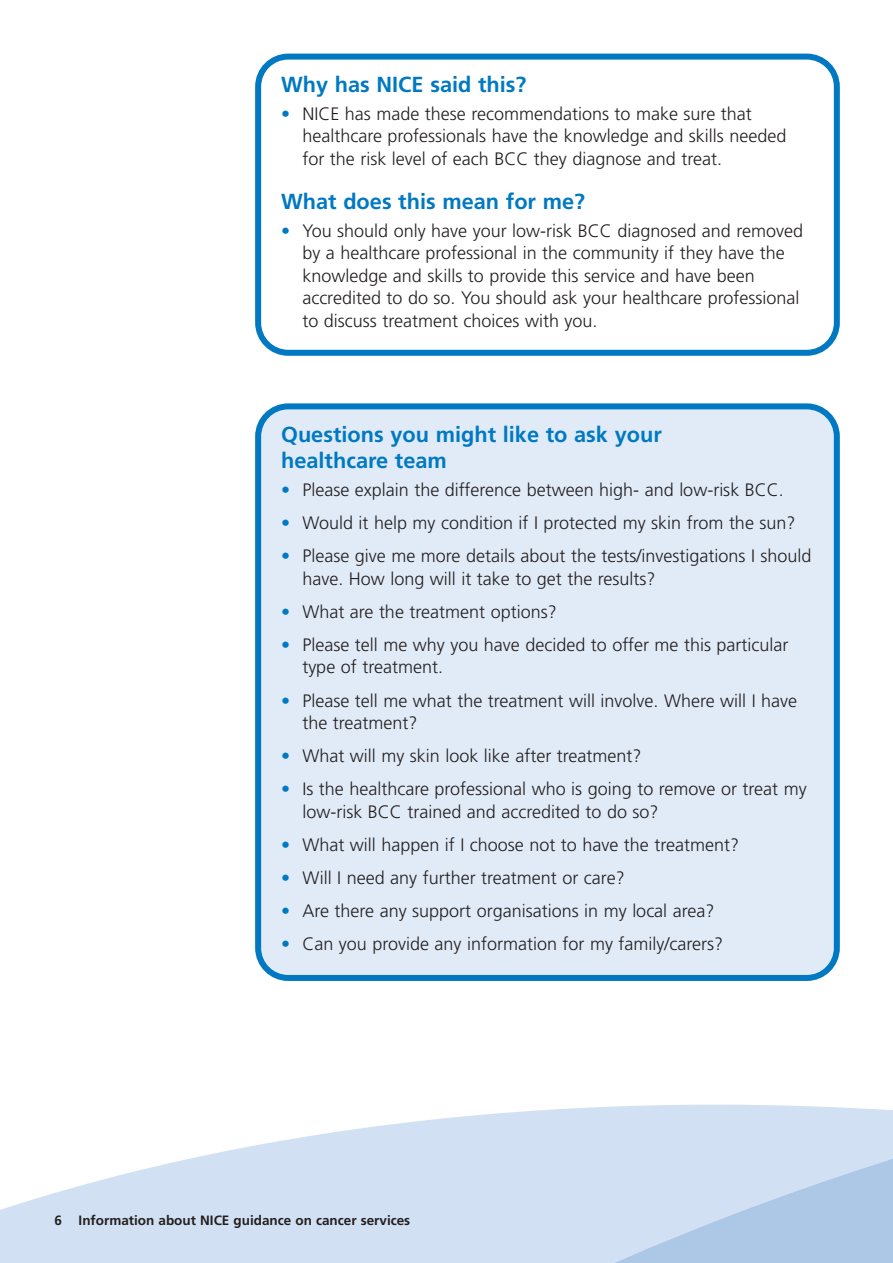
<style>
.page{position:relative;width:893px;height:1263px;background:#fff}
.page>*{position:absolute;margin:0;border:0;box-sizing:border-box;transform-origin:0 0}
.t1{font:700 21.75px/26.2px "Frutiger";color:#0079c2}
.t2{font:300 18px/22.5px "Frutiger";color:#231f20}
.t3{font:700 13.5px "Frutiger";color:#231f20}
.s1{color:#0079c2}
</style>
<div class="page">
<svg style="left:422px;top:1105px;width:471px;height:16px;fill:#d1e0f2"></svg>
<svg style="left:0;top:1121px;width:893px;height:142px;background:#d2e0f2"></svg>
<svg style="left:255px;top:54px;width:585px;height:302px"></svg>
<div style="left:255px;top:403px;width:585px;height:578px;background:#e1ebf7"></div>
<p class="t1" style="left:281px;top:73px;width:247px">Why has NICE said this?</p>
<p class="t2" style="left:302px;top:104px;width:486px;text-indent:-21px"><span class="s1">•</span> NICE has made these recommendations to make sure that healthcare professionals have the knowledge and skills needed for the risk level of each BCC they diagnose and treat.</p>
<p class="t1" style="left:281px;top:190px;width:305px">What does this mean for me?</p>
<p class="t2" style="left:302px;top:221px;width:502px;text-indent:-21px"><span class="s1">•</span> You should only have your low-risk BCC diagnosed and removed by a healthcare professional in the community if they have the knowledge and skills to provide this service and have been accredited to do so. You should ask your healthcare professional to discuss treatment choices with you.</p>
<p class="t1" style="left:281px;top:423px;width:382px">Questions you might like to ask your healthcare team</p>
<p class="t2" style="left:281px;top:480px;width:504px"><span class="s1">•</span> Please explain the difference between high- and low-risk BCC.</p>
<p class="t2" style="left:281px;top:513px;width:516px"><span class="s1">•</span> Would it help my condition if I protected my skin from the sun?</p>
<p class="t2" style="left:302px;top:546px;width:511px;text-indent:-21px"><span class="s1">•</span> Please give me more details about the tests/investigations I should have. How long will it take to get the results?</p>
<p class="t2" style="left:281px;top:602px;width:277px"><span class="s1">•</span> What are the treatment options?</p>
<p class="t2" style="left:302px;top:635px;width:488px;text-indent:-21px"><span class="s1">•</span> Please tell me why you have decided to offer me this particular type of treatment.</p>
<p class="t2" style="left:302px;top:690px;width:496px;text-indent:-21px"><span class="s1">•</span> Please tell me what the treatment will involve. Where will I have the treatment?</p>
<p class="t2" style="left:281px;top:746px;width:362px"><span class="s1">•</span> What will my skin look like after treatment?</p>
<p class="t2" style="left:302px;top:779px;width:506px;text-indent:-21px"><span class="s1">•</span> Is the healthcare professional who is going to remove or treat my low-risk BCC trained and accredited to do so?</p>
<p class="t2" style="left:281px;top:835px;width:460px"><span class="s1">•</span> What will happen if I choose not to have the treatment?</p>
<p class="t2" style="left:281px;top:868px;width:345px"><span class="s1">•</span> Will I need any further treatment or care?</p>
<p class="t2" style="left:281px;top:901px;width:435px"><span class="s1">•</span> Are there any support organisations in my local area?</p>
<p class="t2" style="left:281px;top:934px;width:444px"><span class="s1">•</span> Can you provide any information for my family/carers?</p>
<p class="t3" style="left:55px;top:1214px;width:357px">6 Information about NICE guidance on cancer services</p>
</div>
